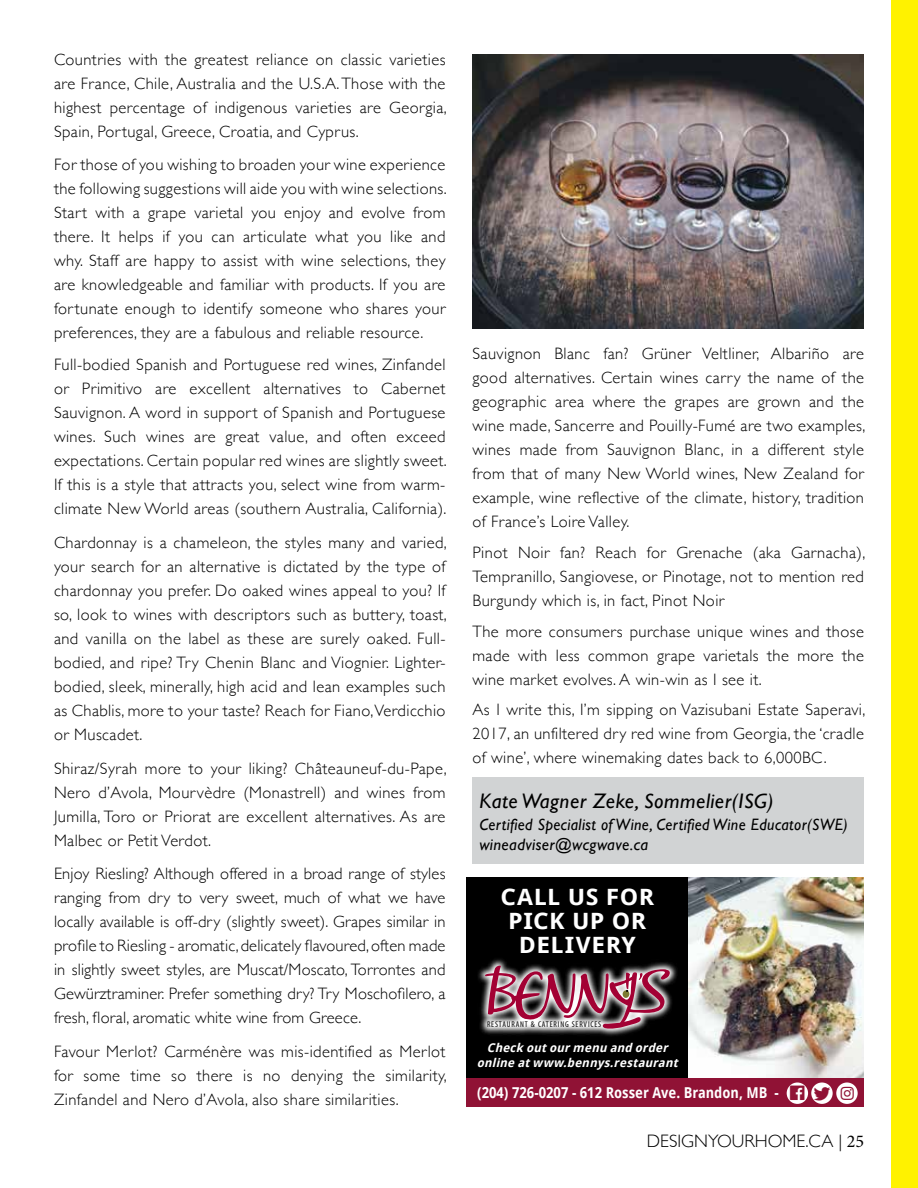
<style>
.page{position:relative;width:918px;height:1188px;background:#fff}
.page>*{position:absolute;margin:0;border:0;box-sizing:border-box;transform-origin:0 0}
.t1{font:700 22.5px/24.2px "Droid Sans";letter-spacing:.025em;color:#fff;text-align:center;scale:1.09 1}
.t2{font:italic 21px "Gill Sans";letter-spacing:.025em;color:#000}
.t3{font:300 18px "Gill Sans";color:#000}
.t4{font:300 16.5px/24px "Gill Sans";letter-spacing:.025em;color:#000;text-align:justify}
.t5{font:italic 16.5px/19.8px "Gill Sans";letter-spacing:.025em;color:#000;scale:.96 1}
.t6{font:700 15px "Droid Sans";color:#fff;scale:.9 1}
.t7{font:italic 700 12px/15px "Droid Sans";color:#fff;text-align:center}
.t8{font:8.4px "Myriad Condensed";letter-spacing:.1em;color:#000}
.s1{font-family:"Minion Pro";font-weight:400}
</style>
<div class="page">
<div style="left:891px;top:0;width:27px;height:1188px;background:#fff200"></div>
<div style="left:472px;top:777px;width:392px;height:86px;background:#d1d3d4"></div>
<div style="left:467px;top:877px;width:397px;height:222px;background:#000"></div>
<img style="left:689px;top:877px;width:175px;height:201px">
<div style="left:467px;top:1078px;width:397px;height:29px;background:#901235"></div>
<div style="left:787px;top:1083px;width:21px;height:21px;background:#fff;border-radius:50%"></div>
<svg style="left:811px;top:1083px;width:22px;height:21px"></svg>
<div style="left:836px;top:1083px;width:22px;height:21px;background:#fff;border-radius:50%"></div>
<svg style="left:478px;top:959px;width:199px;height:77px"></svg>
<svg style="left:485px;top:966px;width:185px;height:63px;background:#906774"></svg>
<img style="left:472px;top:54px;width:392px;height:274px">
<svg style="left:814px;top:1087px;width:16px;height:13px"></svg>
<p class="t4" style="left:54px;top:47px;width:394px">Countries with the greatest reliance on classic varieties are France, Chile, Australia and the U.S.A. Those with the highest percentage of indigenous varieties are Georgia, Spain, Portugal, Greece, Croatia, and Cyprus.</p>
<p class="t4" style="left:54px;top:152px;width:394px">For those of you wishing to broaden your wine experience the following suggestions will aide you with wine selections.<br>Start with a grape varietal you enjoy and evolve from there. It helps if you can articulate what you like and why. Staff are happy to assist with wine selections, they are knowledgeable and familiar with products. If you are fortunate enough to identify someone who shares your preferences, they are a fabulous and reliable resource.</p>
<p class="t4" style="left:54px;top:352px;width:394px">Full-bodied Spanish and Portuguese red wines, Zinfandel or Primitivo are excellent alternatives to Cabernet Sauvignon. A word in support of Spanish and Portuguese wines. Such wines are great value, and often exceed expectations. Certain popular red wines are slightly sweet.<br>If this is a style that attracts you, select wine from warm&shy;climate New World areas (southern Australia, California).</p>
<p class="t4" style="left:54px;top:530px;width:394px">Chardonnay is a chameleon, the styles many and varied, your search for an alternative is dictated by the type of chardonnay you prefer. Do oaked wines appeal to you? If so, look to wines with descriptors such as buttery, toast, and vanilla on the label as these are surely oaked. Full&shy;bodied, and ripe? Try Chenin Blanc and Viognier. Lighter&shy;bodied, sleek, minerally, high acid and lean examples such as Chablis, more to your taste? Reach for Fiano, Verdicchio or Muscadet.</p>
<p class="t4" style="left:54px;top:755px;width:394px">Shiraz/Syrah more to your liking? Châteauneuf-du-Pape, Nero d’Avola, Mourvèdre (Monastrell) and wines from Jumilla, Toro or Priorat are excellent alternatives. As are Malbec or Petit Verdot.</p>
<p class="t4" style="left:54px;top:861px;width:393px">Enjoy Riesling? Although offered in a broad range of styles ranging from dry to very sweet, much of what we have locally available is off-dry (slightly sweet). Grapes similar in profile to Riesling - aromatic, delicately flavoured, often made in slightly sweet styles, are Muscat/Moscato, Torrontes and Gewürztraminer. Prefer something dry? Try M oschofilero, a fresh, floral, aromatic white wine from Greece.</p>
<p class="t4" style="left:54px;top:1039px;width:394px">Favour Merlot? Carménère was mis-identified as Merlot for some time so there is no denying the similarity, Zinfandel and Nero d’Avola, also share similarities.</p>
<p class="t4" style="left:472px;top:341px;width:394px">Sauvignon Blanc fan? Grüner Veltliner, Albariño are good alternatives. Certain wines carry the name of the geographic area where the grapes are grown and the wine made, Sancerre and Pouilly-Fumé are two examples, wines made from Sauvignon Blanc, in a different style from that of many New World wines, New Zealand for example, wine reflective of the climate, history, tradition of France’s Loire Valley.</p>
<p class="t4" style="left:472px;top:540px;width:394px">Pinot Noir fan? Reach for Grenache (aka Garnacha), Tempranillo, Sangiovese, or Pinotage, not to mention red Burgundy which is, in fact, Pinot Noir</p>
<p class="t4" style="left:472px;top:618px;width:393px">The more consumers purchase unique wines and those made with less common grape varietals the more the wine market evolves. A win-win as I see it.</p>
<p class="t4" style="left:472px;top:697px;width:394px">As I write this, I’m sipping on Vazisubani Estate Saperavi, 2017, an unfiltered dry red wine from Georgia, the ‘cradle of wine’, where winemaking dates back to 6,000BC.</p>
<p class="t2" style="left:479px;top:789px;width:296px">Kate Wagner Zeke, Sommelier(ISG)</p>
<p class="t5" style="left:479px;top:815px;width:385px">Certified Specialist of Wine, Certified Wine Educator(SWE) wineadviser@wcgwave.ca</p>
<h1 class="t1" style="left:500px;top:885px;width:138px">Call us for<br>Pick Up or<br>Delivery</h1>
<p class="t8" style="left:487px;top:1020px;width:116px">RESTAURANT &amp; CATERING SERVICES</p>
<p class="t7" style="left:477px;top:1041px;width:206px">Check outourmenu and order online atwww.bennys.restaurant</p>
<p class="t6" style="left:477px;top:1084px;width:337px">(204) 726-0207 - 612 Rosser Ave. Brandon, MB -</p>
<p class="t3" style="left:647px;top:1127px;width:219px">DESIGNYOURHOME.CA | <span class="s1">25</span></p>
</div>
